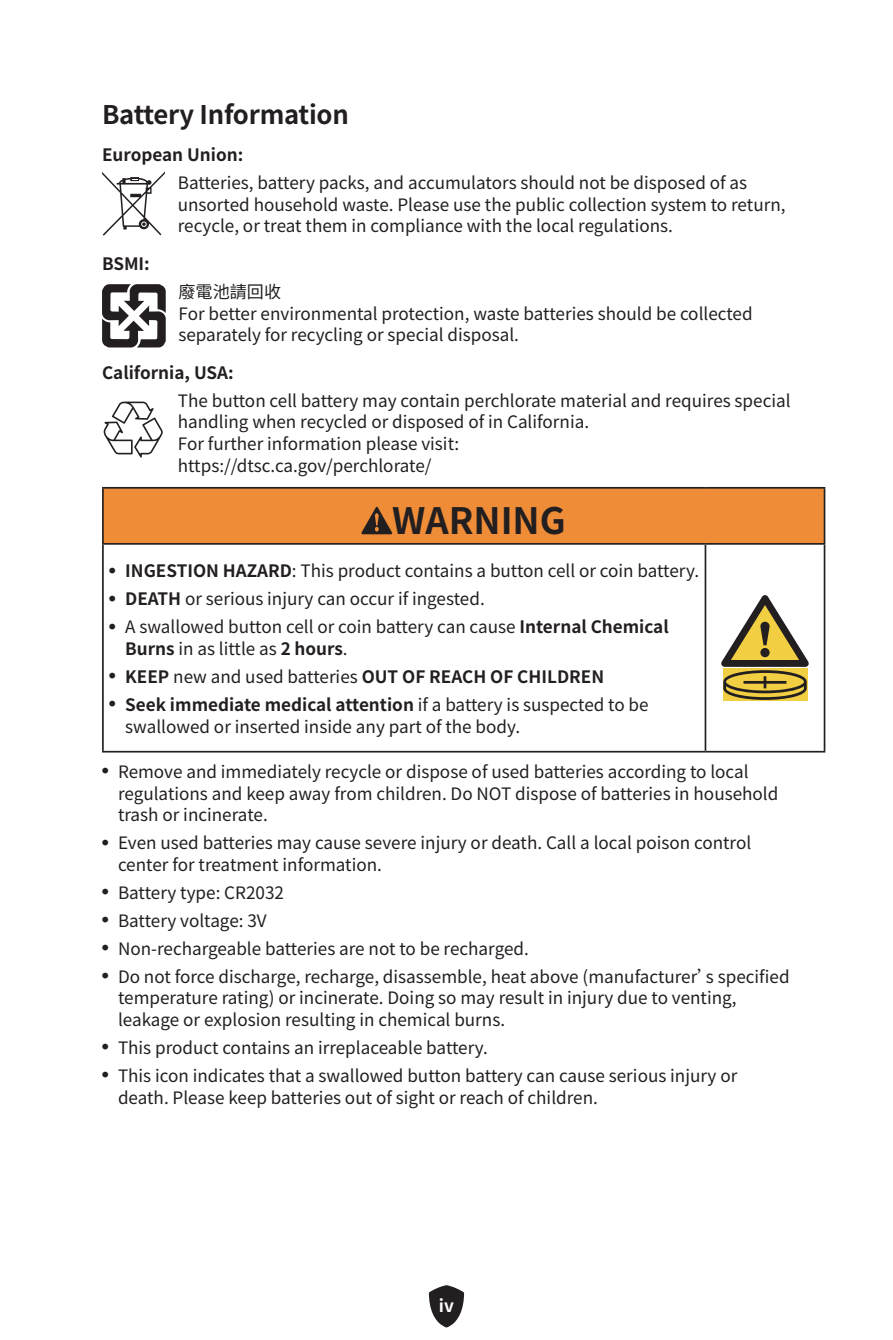
<style>
.page{position:relative;width:893px;height:1340px;background:#fff}
.page>*{position:absolute;margin:0;border:0;box-sizing:border-box;transform-origin:0 0}
.t1{font:700 36.23px "Noto Sans CJ Ktc";color:#231f20}
.t2{font:700 25.65px "Noto Sans CJ Ktc";letter-spacing:-.01em;color:#231f20}
.t3{font:17.1px/21.6px "Noto Sans CJ Ktc";color:#231f20}
.t4{font:700 17.1px "Noto Sans CJ Ktc";color:#231f20}
.t5{font:700 17.1px "Noto Sans CJ Ktc";color:#fff}
.s1{font-weight:700}
.s2{font-weight:400}
</style>
<div class="page">
<svg style="left:429px;top:1285px;width:35px;height:42px"></svg>
<svg style="left:102px;top:171px;width:63px;height:65px"></svg>
<svg style="left:102px;top:284px;width:64px;height:63px"></svg>
<svg style="left:104px;top:401px;width:59px;height:56px"></svg>
<div style="left:103px;top:488px;width:721px;height:56px;background:#ee8c38"></div>
<hr style="left:102px;top:487px;width:603px;height:1px;background:#231f20">
<hr style="left:102px;top:488px;width:2px;height:55px;background:#231f20">
<hr style="left:705px;top:487px;width:120px;height:1px;background:#231f20">
<hr style="left:824px;top:488px;width:1px;height:55px;background:#231f20">
<hr style="left:102px;top:543px;width:603px;height:1px;background:#231f20">
<hr style="left:102px;top:544px;width:2px;height:207px;background:#231f20">
<hr style="left:705px;top:543px;width:120px;height:1px;background:#231f20">
<hr style="left:705px;top:544px;width:1px;height:207px;background:#231f20">
<hr style="left:824px;top:544px;width:1px;height:207px;background:#231f20">
<hr style="left:102px;top:751px;width:603px;height:1px;background:#231f20">
<hr style="left:705px;top:751px;width:120px;height:1px;background:#231f20">
<svg style="left:361px;top:507px;width:31px;height:27px"></svg>
<svg style="left:721px;top:595px;width:88px;height:105px"></svg>
<h2 class="t2" style="left:102px;top:100px;width:248px">Battery Information</h2>
<p class="t4" style="left:102px;top:145px;width:143px">European Union:</p>
<p class="t3" style="left:178px;top:172px;width:609px">Batteries, battery packs, and accumulators should not be disposed of as unsorted household waste. Please use the public collection system to return, recycle, or treat them in compliance with the local regulations.</p>
<p class="t4" style="left:102px;top:254px;width:49px">BSMI:</p>
<p class="t3" style="left:178px;top:281px;width:576px">廢電池請回收<br>For better environmental protection, waste batteries should be collected separately for recycling or special disposal.</p>
<p class="t4" style="left:102px;top:363px;width:133px">California, USA:</p>
<p class="t3" style="left:178px;top:390px;width:614px">The button cell battery may contain perchlorate material and requires special handling when recycled or disposed of in California.<br>For further information please visit:<br>https://dtsc.ca.gov/perchlorate/</p>
<h1 class="t1" style="left:392px;top:500px;width:175px">WARNING</h1>
<p class="t3" style="left:109px;top:560px;width:591px"><sup>●</sup> <span class="s1">INGESTION HAZARD</span>: This product contains a button cell or coin battery.</p>
<p class="t3" style="left:109px;top:588px;width:377px"><sup>●</sup> <span class="s1">DEATH</span> or serious injury can occur if ingested.</p>
<p class="t3" style="left:125px;top:616px;width:545px;text-indent:-16px"><sup>●</sup> A swallowed button cell or coin battery can cause <span class="s1">Internal Chemical<br>Burns</span> in as little as <span class="s1">2 hours</span>.</p>
<p class="t4" style="left:109px;top:667px;width:496px"><sup>●</sup> KEEP <span class="s2">new and used batteries</span> OUT OF REACH OF CHILDREN</p>
<p class="t3" style="left:125px;top:694px;width:525px;text-indent:-16px"><sup>●</sup> <span class="s1">Seek immediate medical attention</span> if a battery is suspected to be swallowed or inserted inside any part of the body.</p>
<p class="t3" style="left:118px;top:761px;width:662px;text-indent:-16px"><sup>●</sup> Remove and immediately recycle or dispose of used batteries according to local regulations and keep away from children. Do NOT dispose of batteries in household trash or incinerate.</p>
<p class="t3" style="left:118px;top:832px;width:635px;text-indent:-16px"><sup>●</sup> Even used batteries may cause severe injury or death. Call a local poison control center for treatment information.</p>
<p class="t3" style="left:102px;top:882px;width:183px"><sup>●</sup> Battery type: CR2032</p>
<p class="t3" style="left:102px;top:910px;width:166px"><sup>●</sup> Battery voltage: 3V</p>
<p class="t3" style="left:102px;top:938px;width:428px"><sup>●</sup> Non-rechargeable batteries are not to be recharged.</p>
<p class="t3" style="left:118px;top:966px;width:673px;text-indent:-16px"><sup>●</sup> Do not force discharge, recharge, disassemble, heat above (manufacturer’s specified temperature rating) or incinerate. Doing so may result in injury due to venting, leakage or explosion resulting in chemical burns.</p>
<p class="t3" style="left:102px;top:1037px;width:387px"><sup>●</sup> This product contains an irreplaceable battery.</p>
<p class="t3" style="left:118px;top:1065px;width:621px;text-indent:-16px"><sup>●</sup> This icon indicates that a swallowed button battery can cause serious injury or death. Please keep batteries out of sight or reach of children.</p>
<p class="t5" style="left:439px;top:1296px;width:17px">iv</p>
</div>
